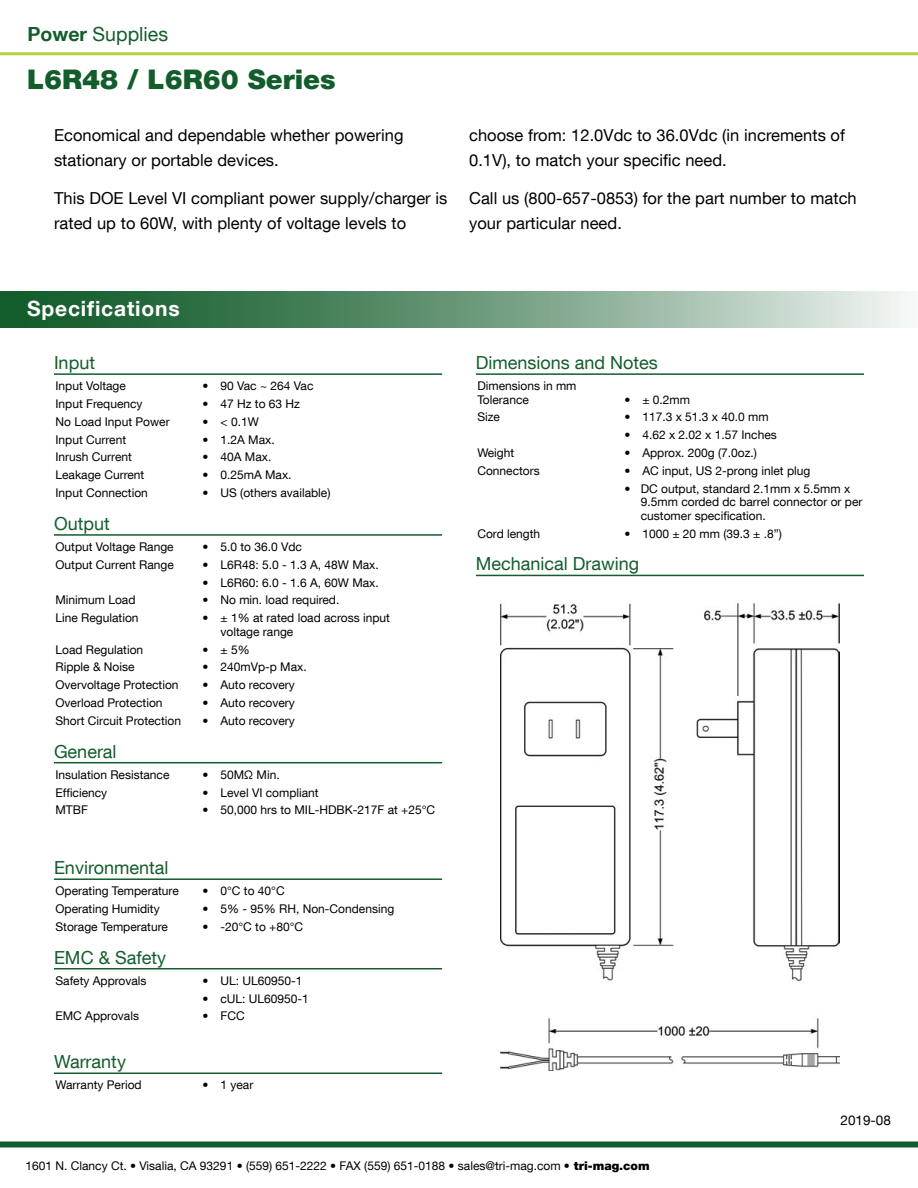
<style>
.page{position:relative;width:918px;height:1188px;background:#fff}
.page>*{position:absolute;margin:0;border:0;box-sizing:border-box;transform-origin:0 0}
.t1{font:900 27px "Helvetica Neue LT Com";color:#135d2c}
.t2{font:700 21px "Helvetica Neue LT Com";letter-spacing:.04em;color:#fff}
.t3{font:19.5px "Helvetica Neue LT Com";color:#135d2c}
.t4{font:18px "Helvetica Neue LT Com";color:#135d2c}
.t5{font:16.5px/24.6px "Helvetica Neue LT Com";letter-spacing:.005em;color:#000}
.t6{font:13.5px "Helvetica Neue LT Com";letter-spacing:.005em;color:#000}
.t7{font:12px/13.5px "Helvetica Neue LT Com";color:#000}
.s1{font-weight:700}
.s2{font-weight:900}
</style>
<div class="page">
<div style="left:0;top:1142px;width:918px;height:6px;background:#135d2c"></div>
<hr style="left:0;top:52px;width:918px;height:3px;background:#b2d341">
<hr style="left:54px;top:373px;width:388px;height:2px;background:#135d2c">
<hr style="left:54px;top:534px;width:388px;height:2px;background:#135d2c">
<hr style="left:54px;top:762px;width:388px;height:1px;background:#135d2c">
<hr style="left:54px;top:878px;width:388px;height:2px;background:#135d2c">
<hr style="left:54px;top:968px;width:388px;height:1px;background:#135d2c">
<hr style="left:54px;top:1073px;width:388px;height:1px;background:#135d2c">
<hr style="left:476px;top:373px;width:388px;height:2px;background:#135d2c">
<hr style="left:476px;top:575px;width:388px;height:1px;background:#135d2c">
<img style="left:500px;top:603px;width:340px;height:468px">
<svg style="left:0;top:291px;width:910px;height:37px;background:#6f9c7e"></svg>
<h3 class="t3" style="left:28px;top:22px;width:142px"><span class="s1">Power</span> Supplies</h3>
<h1 class="t1" style="left:27px;top:63px;width:310px">L6R48 / L6R60 Series</h1>
<h3 class="t5" style="left:54px;top:123px;width:351px">Economical and dependable whether powering stationary or portable devices.</h3>
<h3 class="t5" style="left:54px;top:185px;width:395px">This DOE Level VI compliant power supply/charger is rated up to 60W, with plenty of voltage levels to</h3>
<h3 class="t5" style="left:469px;top:123px;width:377px">choose from: 12.0Vdc to 36.0Vdc (in increments of<br>0.1V), to match your specific need.</h3>
<h3 class="t5" style="left:469px;top:185px;width:389px">Call us (800-657-0853) for the part number to match your particular need.</h3>
<h2 class="t2" style="left:27px;top:295px;width:154px">Specifications</h2>
<h3 class="t4" style="left:54px;top:352px;width:43px">Input</h3>
<p class="t7" style="left:56px;top:379px;width:72px">Input Voltage</p>
<p class="t7" style="left:202px;top:379px;width:113px">• 90 Vac ~ 264 Vac</p>
<p class="t7" style="left:56px;top:397px;width:89px">Input Frequency</p>
<p class="t7" style="left:202px;top:397px;width:99px">• 47 Hz to 63 Hz</p>
<p class="t7" style="left:56px;top:414px;width:116px">No Load Input Power</p>
<p class="t7" style="left:202px;top:414px;width:58px">• &lt; 0.1W</p>
<p class="t7" style="left:56px;top:432px;width:72px">Input Current</p>
<p class="t7" style="left:202px;top:432px;width:74px">• 1.2A Max.</p>
<p class="t7" style="left:56px;top:450px;width:78px">Inrush Current</p>
<p class="t7" style="left:202px;top:450px;width:70px">• 40A Max.</p>
<p class="t7" style="left:56px;top:468px;width:90px">Leakage Current</p>
<p class="t7" style="left:202px;top:468px;width:91px">• 0.25mA Max.</p>
<p class="t7" style="left:56px;top:486px;width:94px">Input Connection</p>
<p class="t7" style="left:202px;top:486px;width:129px">• US (others available)</p>
<h3 class="t4" style="left:54px;top:512px;width:57px">Output</h3>
<p class="t7" style="left:56px;top:540px;width:120px">Output Voltage Range</p>
<p class="t7" style="left:202px;top:540px;width:101px">• 5.0 to 36.0 Vdc</p>
<p class="t7" style="left:56px;top:557px;width:120px">Output Current Range</p>
<p class="t7" style="left:202px;top:557px;width:178px">• L6R48: 5.0 - 1.3 A, 48W Max.</p>
<p class="t7" style="left:202px;top:575px;width:178px">• L6R60: 6.0 - 1.6 A, 60W Max.</p>
<p class="t7" style="left:56px;top:593px;width:82px">Minimum Load</p>
<p class="t7" style="left:202px;top:593px;width:138px">• No min. load required.</p>
<p class="t7" style="left:56px;top:611px;width:85px">Line Regulation</p>
<p class="t7" style="left:220px;top:611px;width:171px;text-indent:-18px">• ± 1% at rated load across input voltage range</p>
<p class="t7" style="left:56px;top:642px;width:89px">Load Regulation</p>
<p class="t7" style="left:202px;top:642px;width:49px">• ± 5%</p>
<p class="t7" style="left:56px;top:660px;width:81px">Ripple &amp; Noise</p>
<p class="t7" style="left:202px;top:660px;width:106px">• 240mVp-p Max.</p>
<p class="t7" style="left:56px;top:678px;width:125px">Overvoltage Protection</p>
<p class="t7" style="left:202px;top:678px;width:94px">• Auto recovery</p>
<p class="t7" style="left:56px;top:696px;width:109px">Overload Protection</p>
<p class="t7" style="left:202px;top:696px;width:94px">• Auto recovery</p>
<p class="t7" style="left:56px;top:714px;width:127px">Short Circuit Protection</p>
<p class="t7" style="left:202px;top:714px;width:94px">• Auto recovery</p>
<h3 class="t4" style="left:54px;top:740px;width:64px">General</h3>
<p class="t7" style="left:56px;top:767px;width:116px">Insulation Resistance</p>
<p class="t7" style="left:202px;top:767px;width:79px">• 50MΩ Min.</p>
<p class="t7" style="left:56px;top:785px;width:53px">Efficiency</p>
<p class="t7" style="left:202px;top:785px;width:118px">• Level VI compliant</p>
<p class="t7" style="left:56px;top:803px;width:34px">MTBF</p>
<p class="t7" style="left:202px;top:803px;width:234px">• 50,000 hrs to MIL-HDBK-217F at +25°C</p>
<h3 class="t4" style="left:54px;top:857px;width:116px">Environmental</h3>
<p class="t7" style="left:56px;top:884px;width:125px">Operating Temperature</p>
<p class="t7" style="left:202px;top:884px;width:84px">• 0°C to 40°C</p>
<p class="t7" style="left:56px;top:902px;width:106px">Operating Humidity</p>
<p class="t7" style="left:202px;top:902px;width:193px">• 5% - 95% RH, Non-Condensing</p>
<p class="t7" style="left:56px;top:920px;width:114px">Storage Temperature</p>
<p class="t7" style="left:202px;top:920px;width:102px">• -20°C to +80°C</p>
<h3 class="t4" style="left:54px;top:946px;width:114px">EMC &amp; Safety</h3>
<p class="t7" style="left:56px;top:973px;width:93px">Safety Approvals</p>
<p class="t7" style="left:202px;top:973px;width:102px">• UL: UL60950-1</p>
<p class="t7" style="left:202px;top:991px;width:108px">• cUL: UL60950-1</p>
<p class="t7" style="left:56px;top:1009px;width:85px">EMC Approvals</p>
<p class="t7" style="left:202px;top:1009px;width:44px">• FCC</p>
<h3 class="t4" style="left:54px;top:1051px;width:73px">Warranty</h3>
<p class="t7" style="left:56px;top:1078px;width:88px">Warranty Period</p>
<p class="t7" style="left:202px;top:1078px;width:52px">• 1 year</p>
<h3 class="t4" style="left:476px;top:352px;width:184px">Dimensions and Notes</h3>
<p class="t7" style="left:477px;top:379px;width:101px">Dimensions in mm<br>Tolerance</p>
<p class="t7" style="left:624px;top:392px;width:67px">• ± 0.2mm</p>
<p class="t7" style="left:477px;top:410px;width:24px">Size</p>
<p class="t7" style="left:624px;top:410px;width:146px">• 117.3 x 51.3 x 40.0 mm</p>
<p class="t7" style="left:624px;top:428px;width:154px">• 4.62 x 2.02 x 1.57 Inches</p>
<p class="t7" style="left:477px;top:446px;width:38px">Weight</p>
<p class="t7" style="left:624px;top:446px;width:134px">• Approx. 200g (7.0oz.)</p>
<p class="t7" style="left:477px;top:464px;width:64px">Connectors</p>
<p class="t7" style="left:624px;top:464px;width:188px">• AC input, US 2-prong inlet plug</p>
<p class="t7" style="left:641px;top:481px;width:223px;text-indent:-16px">• DC output, standard 2.1mm x 5.5mm x<br>9.5mm corded dc barrel connector or per customer specification.</p>
<p class="t7" style="left:477px;top:526px;width:64px">Cord length</p>
<p class="t7" style="left:624px;top:526px;width:159px">• 1000 ± 20 mm (39.3 ± .8”)</p>
<h3 class="t4" style="left:476px;top:553px;width:165px">Mechanical Drawing</h3>
<p class="t6" style="left:840px;top:1112px;width:52px">2019-08</p>
<p class="t7" style="left:26px;top:1159px;width:626px">1601 N. Clancy Ct. • Visalia, CA 93291 • (559) 651-2222 • FAX (559) 651-0188 • sales@tri-mag.com • <span class="s2">tri-mag.com</span></p>
</div>
